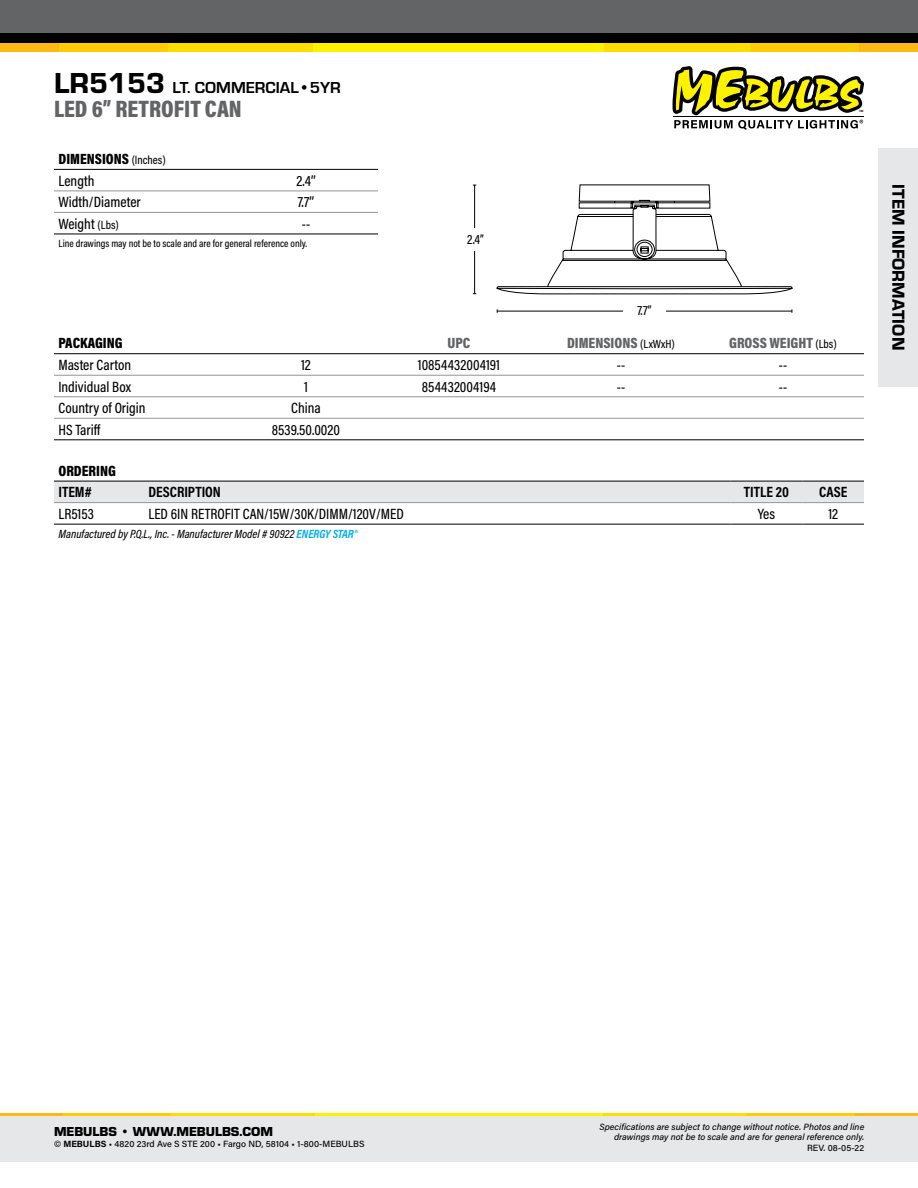
<style>
.page{position:relative;width:918px;height:1188px;background:#fff}
.page>*{position:absolute;margin:0;border:0;box-sizing:border-box;transform-origin:0 0}
.t1{font:900 24px "Acumin Pro Cond";color:#636466}
.t2{font:18px "Eurostile Hea";letter-spacing:.005em;color:#000}
.t3{font:700 16.5px "Eurostile";color:#000}
.t4{font:500 15px "Acumin Pro Cond";color:#000}
.t5{font:900 15px "Acumin Pro Cond";color:#636466}
.t6{font:900 15px "Acumin Pro Cond";color:#000}
.t7{font:700 15px "Acumin Pro Cond";color:#000}
.t8{font:900 13.5px "Eurostile";color:#000}
.t9{font:500 13.5px "Acumin Pro Cond";color:#000}
.t10{font:italic 500 12px "Acumin Pro Cond";color:#000}
.t11{font:500 10.5px "Acumin Pro Cond";color:#000}
.t12{font:italic 500 9px/10.5px "Acumin Pro";color:#000;text-align:right}
.t13{font:500 9px "Acumin Pro";color:#000}
.t14{font:700 3px "Acumin Pro";color:#000}
.s1{font-family:"Eurostile Hea";font-weight:400;font-size:30px}
.s2{font-weight:500;font-size:12px}
.s3{font-size:12px}
.s4{font-weight:500;font-size:12px;color:#000}
.s5{font-weight:700;color:#00aeef}
.s6{font-weight:700}
</style>
<div class="page">
<div style="left:0;top:42px;width:918px;height:10px;background:#fdb913"></div>
<div style="left:59px;top:42px;width:800px;height:10px;background:#ffcb05"></div>
<div style="left:168px;top:42px;width:582px;height:10px;background:#fd0"></div>
<div style="left:314px;top:42px;width:290px;height:10px;background:#fff200"></div>
<div style="left:0;top:1114px;width:918px;height:48px;background:#e6e7e8"></div>
<div style="left:0;top:33px;width:918px;height:10px;background:#000"></div>
<hr style="left:0;top:1113px;width:918px;height:2px;background:#fdb913">
<hr style="left:63px;top:1113px;width:792px;height:2px;background:#ffcb05">
<hr style="left:171px;top:1113px;width:576px;height:2px;background:#fd0">
<hr style="left:315px;top:1113px;width:288px;height:2px;background:#fff200">
<svg style="left:673px;top:66px;width:191px;height:64px"></svg>
<hr style="left:673px;top:116px;width:190px;height:1px;background:#000">
<div style="left:0;top:0;width:918px;height:33px;background:#636466"></div>
<hr style="left:54px;top:375px;width:180px;height:1px;background:#939598">
<hr style="left:234px;top:375px;width:144px;height:1px;background:#939598">
<hr style="left:378px;top:375px;width:162px;height:1px;background:#939598">
<hr style="left:540px;top:375px;width:162px;height:1px;background:#939598">
<hr style="left:702px;top:375px;width:162px;height:1px;background:#939598">
<hr style="left:54px;top:396px;width:180px;height:1px;background:#939598">
<hr style="left:234px;top:396px;width:144px;height:1px;background:#939598">
<hr style="left:378px;top:396px;width:162px;height:1px;background:#939598">
<hr style="left:540px;top:396px;width:162px;height:1px;background:#939598">
<hr style="left:702px;top:396px;width:162px;height:1px;background:#939598">
<hr style="left:54px;top:418px;width:180px;height:1px;background:#939598">
<hr style="left:234px;top:418px;width:144px;height:1px;background:#939598">
<hr style="left:378px;top:418px;width:162px;height:1px;background:#939598">
<hr style="left:540px;top:418px;width:162px;height:1px;background:#939598">
<hr style="left:702px;top:418px;width:162px;height:1px;background:#939598">
<hr style="left:54px;top:353px;width:180px;height:1px;background:#000">
<hr style="left:234px;top:353px;width:144px;height:1px;background:#000">
<hr style="left:378px;top:353px;width:162px;height:1px;background:#000">
<hr style="left:540px;top:353px;width:162px;height:1px;background:#000">
<hr style="left:702px;top:353px;width:162px;height:1px;background:#000">
<hr style="left:54px;top:439px;width:180px;height:1px;background:#000">
<hr style="left:234px;top:439px;width:144px;height:1px;background:#000">
<hr style="left:378px;top:439px;width:162px;height:1px;background:#000">
<hr style="left:540px;top:439px;width:162px;height:1px;background:#000">
<hr style="left:702px;top:439px;width:162px;height:1px;background:#000">
<hr style="left:54px;top:191px;width:180px;height:1px;background:#939598">
<hr style="left:234px;top:191px;width:144px;height:1px;background:#939598">
<hr style="left:54px;top:212px;width:180px;height:1px;background:#939598">
<hr style="left:234px;top:212px;width:144px;height:1px;background:#939598">
<hr style="left:54px;top:169px;width:180px;height:1px;background:#000">
<hr style="left:234px;top:169px;width:144px;height:1px;background:#000">
<hr style="left:54px;top:234px;width:180px;height:1px;background:#000">
<hr style="left:234px;top:234px;width:144px;height:1px;background:#000">
<div style="left:54px;top:482px;width:810px;height:20px;background:#e6e7e8"></div>
<hr style="left:54px;top:502px;width:90px;height:1px;background:#939598">
<hr style="left:144px;top:502px;width:586px;height:1px;background:#939598">
<hr style="left:730px;top:502px;width:72px;height:1px;background:#939598">
<hr style="left:802px;top:502px;width:62px;height:1px;background:#939598">
<hr style="left:54px;top:524px;width:90px;height:1px;background:#000">
<hr style="left:144px;top:524px;width:586px;height:1px;background:#000">
<hr style="left:802px;top:524px;width:62px;height:1px;background:#000">
<hr style="left:730px;top:481px;width:72px;height:1px;background:#000">
<hr style="left:54px;top:481px;width:90px;height:1px;background:#000">
<hr style="left:144px;top:481px;width:586px;height:1px;background:#000">
<hr style="left:802px;top:481px;width:62px;height:1px;background:#000">
<hr style="left:730px;top:524px;width:72px;height:1px;background:#000">
<svg style="left:497px;top:185px;width:296px;height:109px"></svg>
<hr style="left:474px;top:185px;width:1px;height:109px;background:#000">
<div style="left:459px;top:228px;width:33px;height:23px;background:#fff"></div>
<hr style="left:497px;top:311px;width:295px;height:1px;background:#000">
<div style="left:623px;top:295px;width:43px;height:30px;background:#fff"></div>
<div style="left:878px;top:148px;width:40px;height:238px;background:#e6e7e8"></div>
<p class="t3" style="left:54px;top:75px;width:288px"><span class="s1">LR5153</span> LT. COMMERCIAL•5YR</p>
<p class="t1" style="left:54px;top:93px;width:189px">LED 6” RETROFIT CAN</p>
<p class="t6" style="left:58px;top:149px;width:109px">DIMENSIONS <span class="s2">(Inches)</span></p>
<p class="t4" style="left:58px;top:171px;width:37px">Length</p>
<p class="t4" style="left:296px;top:171px;width:21px">2.4’’</p>
<p class="t4" style="left:58px;top:192px;width:84px">Width/Diameter</p>
<p class="t4" style="left:298px;top:192px;width:18px">7.7’’</p>
<p class="t4" style="left:58px;top:214px;width:62px">Weight <span class="s3">(Lbs)</span></p>
<p class="t4" style="left:302px;top:214px;width:10px">--</p>
<p class="t11" style="left:58px;top:236px;width:250px">Line drawings may not be to scale and are for general reference only.</p>
<p class="t9" style="left:467px;top:231px;width:18px">2.4”</p>
<p class="t14" style="left:859px;top:109px;width:6px">TM</p>
<p class="t9" style="left:637px;top:302px;width:16px">7.7”</p>
<p class="t6" style="left:58px;top:333px;width:66px">PACKAGING</p>
<p class="t5" style="left:448px;top:333px;width:24px">UPC</p>
<p class="t5" style="left:567px;top:333px;width:109px">DIMENSIONS <span class="s4">(LxWxH)</span></p>
<p class="t5" style="left:729px;top:333px;width:109px">GROSS WEIGHT <span class="s4">(Lbs)</span></p>
<p class="t4" style="left:58px;top:355px;width:74px">Master Carton</p>
<p class="t4" style="left:301px;top:355px;width:11px">12</p>
<p class="t4" style="left:418px;top:355px;width:84px">10854432004191</p>
<p class="t4" style="left:617px;top:355px;width:10px">--</p>
<p class="t4" style="left:779px;top:355px;width:10px">--</p>
<p class="t4" style="left:58px;top:377px;width:74px">Individual Box</p>
<p class="t4" style="left:304px;top:377px;width:5px">1</p>
<p class="t4" style="left:422px;top:377px;width:76px">854432004194</p>
<p class="t4" style="left:617px;top:377px;width:10px">--</p>
<p class="t4" style="left:779px;top:377px;width:10px">--</p>
<p class="t4" style="left:58px;top:398px;width:88px">Country of Origin</p>
<p class="t4" style="left:291px;top:398px;width:31px">China</p>
<p class="t4" style="left:58px;top:420px;width:43px">HS Tariff</p>
<p class="t4" style="left:272px;top:420px;width:70px">8539.50.0020</p>
<p class="t6" style="left:58px;top:461px;width:59px">ORDERING</p>
<p class="t7" style="left:58px;top:482px;width:35px">ITEM#</p>
<p class="t7" style="left:148px;top:482px;width:74px">DESCRIPTION</p>
<p class="t7" style="left:744px;top:482px;width:47px">TITLE 20</p>
<p class="t7" style="left:819px;top:482px;width:30px">CASE</p>
<p class="t4" style="left:58px;top:504px;width:37px">LR5153</p>
<p class="t4" style="left:148px;top:504px;width:257px">LED 6IN RETROFIT CAN/15W/30K/DIMM/120V/MED</p>
<p class="t4" style="left:758px;top:504px;width:19px">Yes</p>
<p class="t4" style="left:828px;top:504px;width:11px">12</p>
<p class="t10" style="left:58px;top:526px;width:300px">Manufactured by P.Q.L., Inc. - Manufacturer Model # 90922 <span class="s5">ENERGY STAR®</span></p>
<p class="t2" style="left:911px;top:184px;width:168px;rotate:90deg">ITEM INFORMATION</p>
<p class="t8" style="left:54px;top:1122px;width:221px">MEBULBS <span class="s6">•</span> WWW.MEBULBS.COM</p>
<p class="t13" style="left:54px;top:1138px;width:312px">© <span class="s6">MEBULBS</span> • 4820 23rd Ave S STE 200 • Fargo ND, 58104 • 1-800-MEBULBS</p>
<p class="t12" style="left:600px;top:1121px;width:266px">Specifications are subject to change without notice. Photos and line drawings may not be to scale and are for general reference only.</p>
<p class="t13" style="left:807px;top:1142px;width:59px">REV. 08-05-22</p>
</div>
